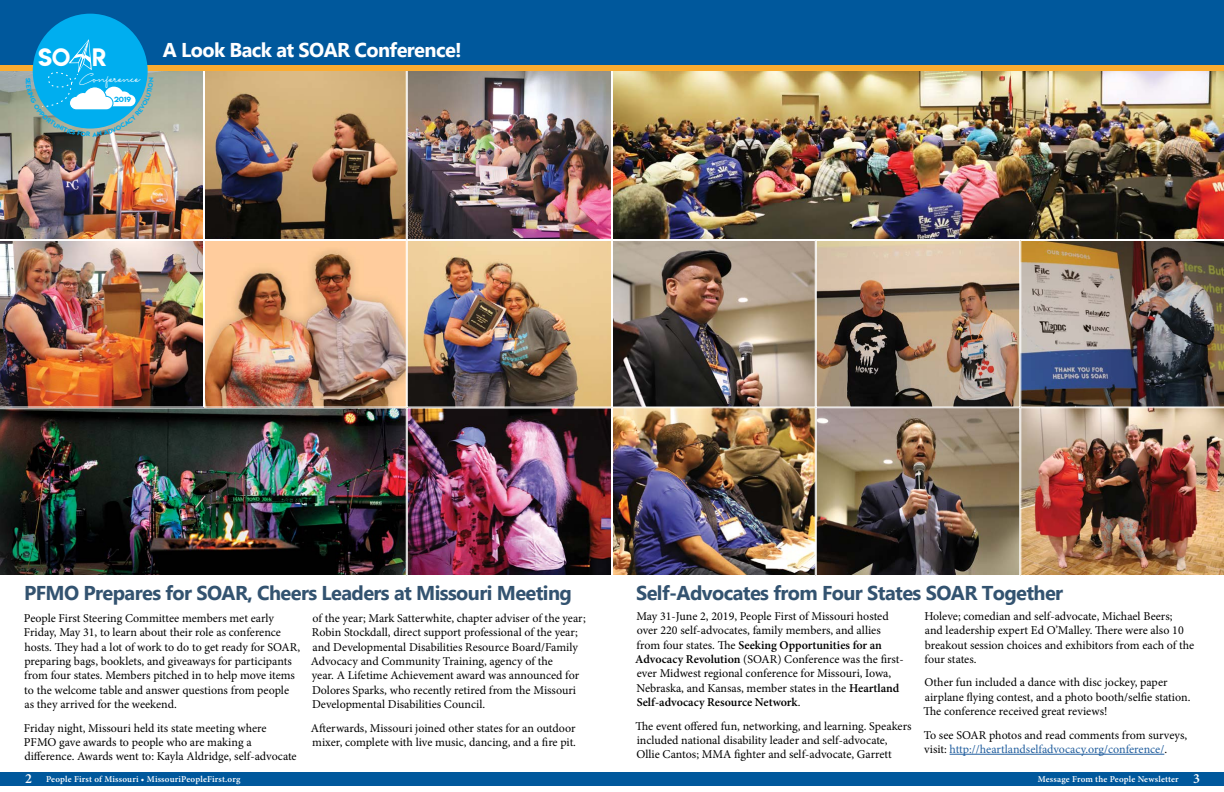
<style>
.page{position:relative;width:1224px;height:792px;background:#fff}
.page>*{position:absolute;margin:0;border:0;box-sizing:border-box;transform-origin:0 0}
.t1{font:22.4px "Lemon Milk";color:#fff;scale:1.16 1}
.t2{font:700 20px "Gadugi";letter-spacing:-.03em;color:#335370}
.t3{font:700 20px "Gadugi";letter-spacing:-.03em;color:#fff}
.t4{font:18.2px "Madelon Script";color:#fff;scale:.96 1}
.t5{font:600 14px "Minion Pro";color:#fff}
.Body_Copy{font:12px/14.4px "Minion Pro";letter-spacing:-.005em;color:#000}
.t6{font:600 9px "Minion Pro";letter-spacing:.015em;color:#fff}
.t7{font:6.7px "Lemon Milk";color:#00aeef;scale:1.16 1}
.s1{font-weight:600}
.s2{color:#215e9e}
.s3{font-size:14px}
</style>
<div class="page">
<div style="left:0;top:773px;width:1224px;height:13px;background:#00589c"></div>
<hr style="left:950px;top:754px;width:214px;height:1px;background:#215e9e">
<img style="left:206px;top:71px;width:812px;height:503px">
<img style="left:612px;top:71px;width:612px;height:169px">
<img style="left:0;top:408px;width:407px;height:168px">
<div style="left:204px;top:69px;width:203px;height:171px;border:1px solid #fff"></div>
<div style="left:612px;top:240px;width:204px;height:168px;border:1px solid #fff"></div>
<div style="left:612px;top:407px;width:204px;height:169px;border:1px solid #fff"></div>
<div style="left:204px;top:240px;width:203px;height:168px;border:1px solid #fff"></div>
<div style="left:816px;top:240px;width:204px;height:168px;border:1px solid #fff"></div>
<div style="left:816px;top:407px;width:204px;height:169px;border:1px solid #fff"></div>
<div style="left:407px;top:240px;width:205px;height:168px;border:1px solid #fff"></div>
<img style="left:1020px;top:240px;width:204px;height:336px">
<div style="left:407px;top:408px;width:205px;height:168px;border:1px solid #fff"></div>
<div style="left:407px;top:69px;width:205px;height:171px;border:1px solid #fff"></div>
<div style="left:0;top:0;width:1224px;height:71px;background:#00589c"></div>
<div style="left:0;top:65px;width:1224px;height:6px;background:#fbac30"></div>
<div style="left:33px;top:14px;width:115px;height:115px;background:#00aeef;border-radius:50%"></div>
<img style="left:0;top:39px;width:204px;height:369px">
<p class="t1" style="left:38px;top:42px;width:61px">SO R</p>
<p class="t4" style="left:79px;top:67px;width:65px">Conference</p>
<p class="t7" style="left:114px;top:95px;width:16px">2019</p>
<p class="t3" style="left:163px;top:38px;width:301px">A Look Back at SOAR Conference!</p>
<p class="t2" style="left:24px;top:581px;width:549px">PFMO Prepares for SOAR, Cheers Leaders at Missouri Meeting</p>
<p class="t2" style="left:636px;top:581px;width:429px">Self-Advocates from Four States SOAR Together</p>
<p class="Body_Copy" style="left:24px;top:611px;width:278px">People First Steering Committee members met early Friday, May 31, to learn about their role as conference hosts. They had a lot of work to do to get ready for SOAR, preparing bags, booklets, and giveaways for participants from four states. Members pitched in to help move items to the welcome table and answer questions from people as they arrived for the weekend.</p>
<p class="Body_Copy" style="left:24px;top:721px;width:274px">Friday night, Missouri held its state meeting where<br>PFMO gave awards to people who are making a difference. Awards went to: Kayla Aldridge, self-advocate</p>
<p class="Body_Copy" style="left:311px;top:611px;width:276px">of the year; Mark Satterwhite, chapter adviser of the year; Robin Stockdall, direct support professional of the year; and Developmental Disabilities Resource Board/Family Advocacy and Community Training, agency of the<br>year. A Lifetime Achievement award was announced for Dolores Sparks, who recently retired from the Missouri Developmental Disabilities Council.</p>
<p class="Body_Copy" style="left:311px;top:721px;width:267px">Afterwards, Missouri joined other states for an outdoor mixer, complete with live music, dancing, and a fire pit.</p>
<p class="Body_Copy" style="left:635px;top:609px;width:270px">May 31-June 2, 2019, People First of Missouri hosted over 220 self-advocates, family members, and allies from four states. The <span class="s1">Seeking Opportunities for an Advocacy Revolution</span> (SOAR) Conference was the first&shy;ever Midwest regional conference for Missouri, Iowa, Nebraska, and Kansas, member states in the <span class="s1">Heartland Self-advocacy Resource Network</span>.</p>
<p class="Body_Copy" style="left:635px;top:719px;width:278px">The event offered fun, networking, and learning. Speakers included national disability leader and self-advocate,<br>Ollie Cantos; MMA fighter and self-advocate, Garrett</p>
<p class="Body_Copy" style="left:924px;top:609px;width:272px">Holeve; comedian and self-advocate, Michael Beers;<br>and leadership expert Ed O’Malley. There were also 10 breakout session choices and exhibitors from each of the four states.</p>
<p class="Body_Copy" style="left:923px;top:675px;width:269px">Other fun included a dance with disc jockey, paper airplane flying contest, and a photo booth/selfie station.<br>The conference received great reviews!</p>
<p class="Body_Copy" style="left:924px;top:728px;width:265px">To see SOAR photos and read comments from surveys, visit: <span class="s2">http://heartlandselfadvocacy.org/conference/</span>.</p>
<p class="t5" style="left:25px;top:769px;width:8px">2</p>
<p class="t6" style="left:46px;top:773px;width:196px">People First of Missouri • MissouriPeopleFirst.org</p>
<p class="t6" style="left:1038px;top:773px;width:164px">Message From the People Newsletter <span class="s3">3</span></p>
</div>
